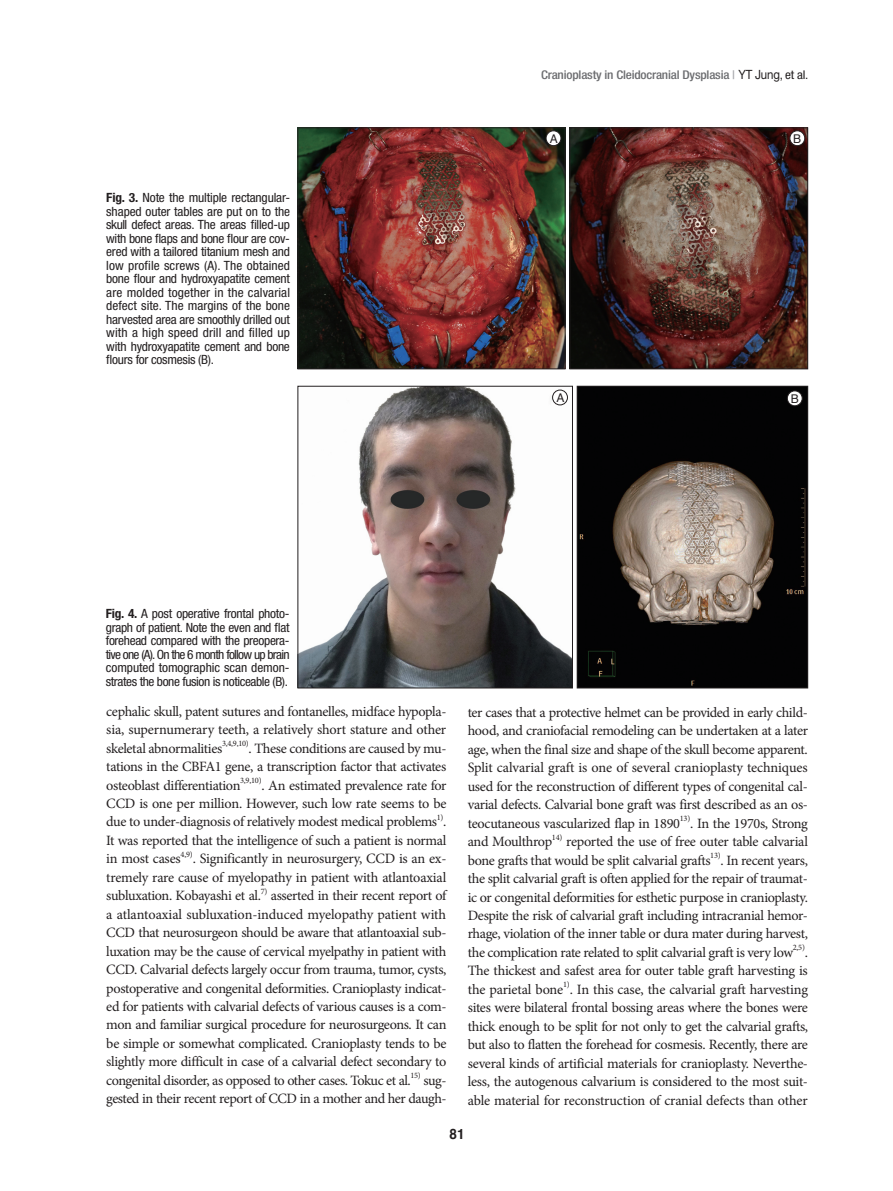
<style>
.page{position:relative;width:893px;height:1191px;background:#fff}
.page>*{position:absolute;margin:0;border:0;box-sizing:border-box;transform-origin:0 0}
.본문_JKNS{font:14.25px/18.5px "Minion Pro";letter-spacing:-.025em;color:#231f20;text-align:justify}
.t1{font:700 14.25px "Helvetica";color:#231f20;scale:.95 1}
.그림제목_JKN_s{font:condensed 12.75px/13.5px "Helvetica Neue LT Std";letter-spacing:-.02em;color:#231f20;text-align:justify;scale:1.05 1}
.런닝_JKNS{font:500 condensed 12px "Helvetica Neue LT Std";letter-spacing:-.015em;color:#6c6d70;scale:1.1 1}
.t2{font:12px "Helvetica";color:#231f20}
.본문_JKNS-2{font:8.25px "Minion Pro";letter-spacing:-.025em;color:#231f20}
.s1{color:#a8a9ad}
.s2{font-weight:400;font-stretch:normal;font-size:12.75px;color:#231f20}
.s3{font-weight:400;color:#231f20}
.s4{font-weight:700}
</style>
<div class="page">
<img style="left:300px;top:388px;width:271px;height:298px">
<div style="left:298px;top:386px;width:275px;height:302px;border:1px solid #231f20"></div>
<img style="left:579px;top:388px;width:227px;height:298px">
<div style="left:577px;top:386px;width:231px;height:302px;border:1px solid #231f20"></div>
<div style="left:553px;top:390px;width:14px;height:15px;background:#fff;border-radius:50%"></div>
<div style="left:552px;top:390px;width:16px;height:15px;border:1px solid #231f20;border-radius:50%"></div>
<div style="left:787px;top:391px;width:15px;height:15px;background:#fff;border-radius:50%"></div>
<div style="left:787px;top:391px;width:15px;height:15px;border:1px solid #231f20;border-radius:50%"></div>
<img style="left:572px;top:130px;width:234px;height:237px">
<div style="left:570px;top:128px;width:238px;height:241px;border:1px solid #231f20"></div>
<img style="left:300px;top:130px;width:263px;height:237px">
<div style="left:298px;top:128px;width:267px;height:241px;border:1px solid #231f20"></div>
<div style="left:546px;top:131px;width:15px;height:15px;background:#fff;border-radius:50%"></div>
<div style="left:546px;top:131px;width:15px;height:15px;border:1px solid #231f20;border-radius:50%"></div>
<div style="left:790px;top:131px;width:15px;height:15px;background:#fff;border-radius:50%"></div>
<div style="left:790px;top:131px;width:15px;height:15px;border:1px solid #231f20;border-radius:50%"></div>
<p class="런닝_JKNS" style="left:541px;top:67px;width:244px">Cranioplasty in Cleidocranial Dysplasia <span class="s1">|</span> <span class="s2">YT Jung</span><span class="s3">, et al.</span></p>
<p class="그림제목_JKN_s" style="left:106px;top:191px;width:177px"><span class="s4">Fig. 3.</span> Note the multiple rectangular&shy;shaped outer tables are put on to the skull defect areas. The areas filled-up with bone flaps and bone flour are cov&shy;ered with a tailored titanium mesh and low profile screws (A). The obtained bone flour and hydroxyapatite cement are molded together in the calvarial defect site. The margins of the bone harvested area are smoothly drilled out with a high speed drill and filled up with hydroxyapatite cement and bone flours for cosmesis (B).</p>
<p class="t2" style="left:550px;top:129px;width:10px">A</p>
<p class="t2" style="left:793px;top:129px;width:10px">B</p>
<p class="t2" style="left:556px;top:388px;width:10px">A</p>
<p class="t2" style="left:791px;top:389px;width:10px">B</p>
<p class="그림제목_JKN_s" style="left:106px;top:606px;width:176px"><span class="s4">Fig. 4.</span> A post operative frontal photo&shy;graph of patient. Note the even and flat forehead compared with the preopera&shy;tive one (A). On the 6 month follow up brain computed tomographic scan demon&shy;strates the bone fusion is noticeable (B).</p>
<p class="본문_JKNS" style="left:106px;top:702px;width:342px">cephalic skull, patent sutures and fontanelles, midface hypopla&shy;sia, supernumerary teeth, a relatively short stature and other skeletal abnormalities</p>
<p class="본문_JKNS-2" style="left:222px;top:737px;width:28px">3,4,9,10)</p>
<p class="본문_JKNS" style="left:106px;top:739px;width:342px;text-indent:142px">. These conditions are caused by mu&shy;tations in the CBFA1 gene, a transcription factor that activates osteoblast differentiation</p>
<p class="본문_JKNS-2" style="left:240px;top:774px;width:23px">3,9,10)</p>
<p class="본문_JKNS" style="left:106px;top:776px;width:342px;text-indent:155px">. An estimated prevalence rate for CCD is one per million. However, such low rate seems to be due to under-diagnosis of relatively modest medical problems .</p>
<p class="본문_JKNS-2" style="left:437px;top:811px;width:8px">1)</p>
<p class="본문_JKNS" style="left:106px;top:831px;width:342px">It was reported that the intelligence of such a patient is normal in most cases</p>
<p class="본문_JKNS-2" style="left:181px;top:848px;width:14px">4,9)</p>
<p class="본문_JKNS" style="left:106px;top:849px;width:342px;text-indent:86px">. Significantly in neurosurgery, CCD is an ex&shy;tremely rare cause of myelopathy in patient with atlantoaxial subluxation. Kobayashi et al.</p>
<p class="본문_JKNS-2" style="left:261px;top:885px;width:8px">7)</p>
<p class="본문_JKNS" style="left:106px;top:886px;width:342px;text-indent:165px">asserted in their recent report of a atlantoaxial subluxation-induced myelopathy patient with CCD that neurosurgeon should be aware that atlantoaxial sub&shy;luxation may be the cause of cervical myelpathy in patient with CCD. Calvarial defects largely occur from trauma, tumor, cysts, postoperative and congenital deformities. Cranioplasty indicat&shy;ed for patients with calvarial defects of various causes is a com&shy;mon and familiar surgical procedure for neurosurgeons. It can be simple or somewhat complicated. Cranioplasty tends to be slightly more difficult in case of a calvarial defect secondary to congenital disorder, as opposed to other cases. Tokuc et al.</p>
<p class="본문_JKNS-2" style="left:410px;top:1070px;width:12px">15)</p>
<p class="본문_JKNS" style="left:106px;top:1071px;width:342px;text-align:right">sug-<br>gested in their recent report of CCD in a mother and her daugh-</p>
<p class="본문_JKNS" style="left:468px;top:703px;width:342px">ter cases that a protective helmet can be provided in early child&shy;hood, and craniofacial remodeling can be undertaken at a later age, when the final size and shape of the skull become apparent.<br>Split calvarial graft is one of several cranioplasty techniques used for the reconstruction of different types of congenital cal&shy;varial defects. Calvarial bone graft was first described as an os&shy;teocutaneous vascularized flap in 1890</p>
<p class="본문_JKNS-2" style="left:680px;top:813px;width:12px">13)</p>
<p class="본문_JKNS" style="left:690px;top:814px;width:119px">. In the 1970s, Strong</p>
<p class="본문_JKNS" style="left:468px;top:832px;width:86px">and Moulthrop</p>
<p class="본문_JKNS-2" style="left:552px;top:831px;width:12px">14)</p>
<p class="본문_JKNS" style="left:468px;top:832px;width:342px;text-indent:98px">reported the use of free outer table calvarial bone grafts that would be split calvarial grafts</p>
<p class="본문_JKNS-2" style="left:710px;top:849px;width:12px">13)</p>
<p class="본문_JKNS" style="left:468px;top:851px;width:342px;text-indent:253px">. In recent years, the split calvarial graft is often applied for the repair of traumat&shy;ic or congenital deformities for esthetic purpose in cranioplasty.<br>Despite the risk of calvarial graft including intracranial hemor&shy;rhage, violation of the inner table or dura mater during harvest, the complication rate related to split calvarial graft is very low</p>
<p class="본문_JKNS-2" style="left:793px;top:942px;width:14px">2,5)</p>
<p class="본문_JKNS" style="left:468px;top:943px;width:342px;text-indent:337px">.<br>The thickest and safest area for outer table graft harvesting is the parietal bone</p>
<p class="본문_JKNS-2" style="left:563px;top:979px;width:8px">1)</p>
<p class="본문_JKNS" style="left:468px;top:980px;width:342px;text-indent:102px">. In this case, the calvarial graft harvesting sites were bilateral frontal bossing areas where the bones were thick enough to be split for not only to get the calvarial grafts, but also to flatten the forehead for cosmesis. Recently, there are several kinds of artificial materials for cranioplasty. Neverthe&shy;less, the autogenous calvarium is considered to the most suit&shy;able material for reconstruction of cranial defects than other</p>
<p class="t1" style="left:450px;top:1123px;width:17px">81</p>
</div>
